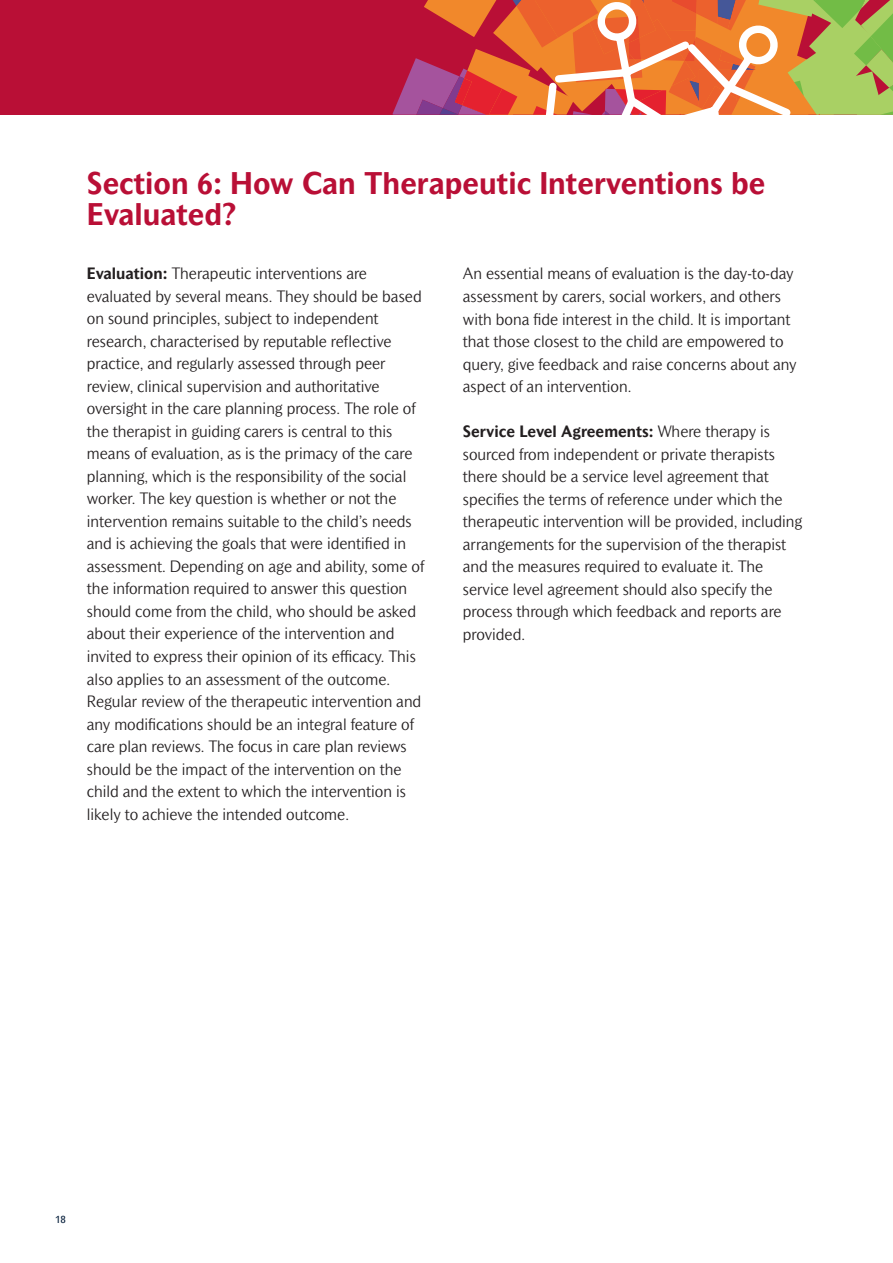
<style>
.page{position:relative;width:893px;height:1263px;background:#fff}
.page>*{position:absolute;margin:0;border:0;box-sizing:border-box;transform-origin:0 0}
.t1{font:700 30px/31.5px "Mahsuri Sans MT Std";color:#b90f36}
.t2{font:300 15.75px/22.5px "Mahsuri Sans MT Std";color:#231f20}
.t3{font:10.5px "Mahsuri Sans MT Std";color:#001a37}
.s1{font-weight:700}
</style>
<div class="page">
<svg style="left:0;top:0;width:893px;height:115px;background:#c84b43"></svg>
<h1 class="t1" style="left:87px;top:170px;width:680px">Section 6: How Can Therapeutic Interventions be<br>Evaluated?</h1>
<p class="t2" style="left:87px;top:264px;width:339px"><span class="s1">Evaluation:</span> Therapeutic interventions are evaluated by several means. They should be based on sound principles, subject to independent research, characterised by reputable reflective practice, and regularly assessed through peer review, clinical supervision and authoritative oversight in the care planning process. The role of the therapist in guiding carers is central to this means of evaluation, as is the primacy of the care planning, which is the responsibility of the social worker. The key question is whether or not the intervention remains suitable to the child’s needs and is achieving the goals that were identified in assessment. Depending on age and ability, some of the information required to answer this question should come from the child, who should be asked about their experience of the intervention and invited to express their opinion of its efficacy. This also applies to an assessment of the outcome.<br>Regular review of the therapeutic intervention and any modifications should be an integral feature of care plan reviews. The focus in care plan reviews should be the impact of the intervention on the child and the extent to which the intervention is likely to achieve the intended outcome.</p>
<p class="t2" style="left:463px;top:264px;width:335px">An essential means of evaluation is the day-to-day assessment by carers, social workers, and others with bona fide interest in the child. It is important that those closest to the child are empowered to query, give feedback and raise concerns about any aspect of an intervention.</p>
<p class="t2" style="left:463px;top:421px;width:341px"><span class="s1">Service Level Agreements:</span> Where therapy is sourced from independent or private therapists there should be a service level agreement that specifies the terms of reference under which the therapeutic intervention will be provided, including arrangements for the supervision of the therapist and the measures required to evaluate it. The service level agreement should also specify the process through which feedback and reports are provided.</p>
<p class="t3" style="left:55px;top:1215px;width:12px">18</p>
</div>
